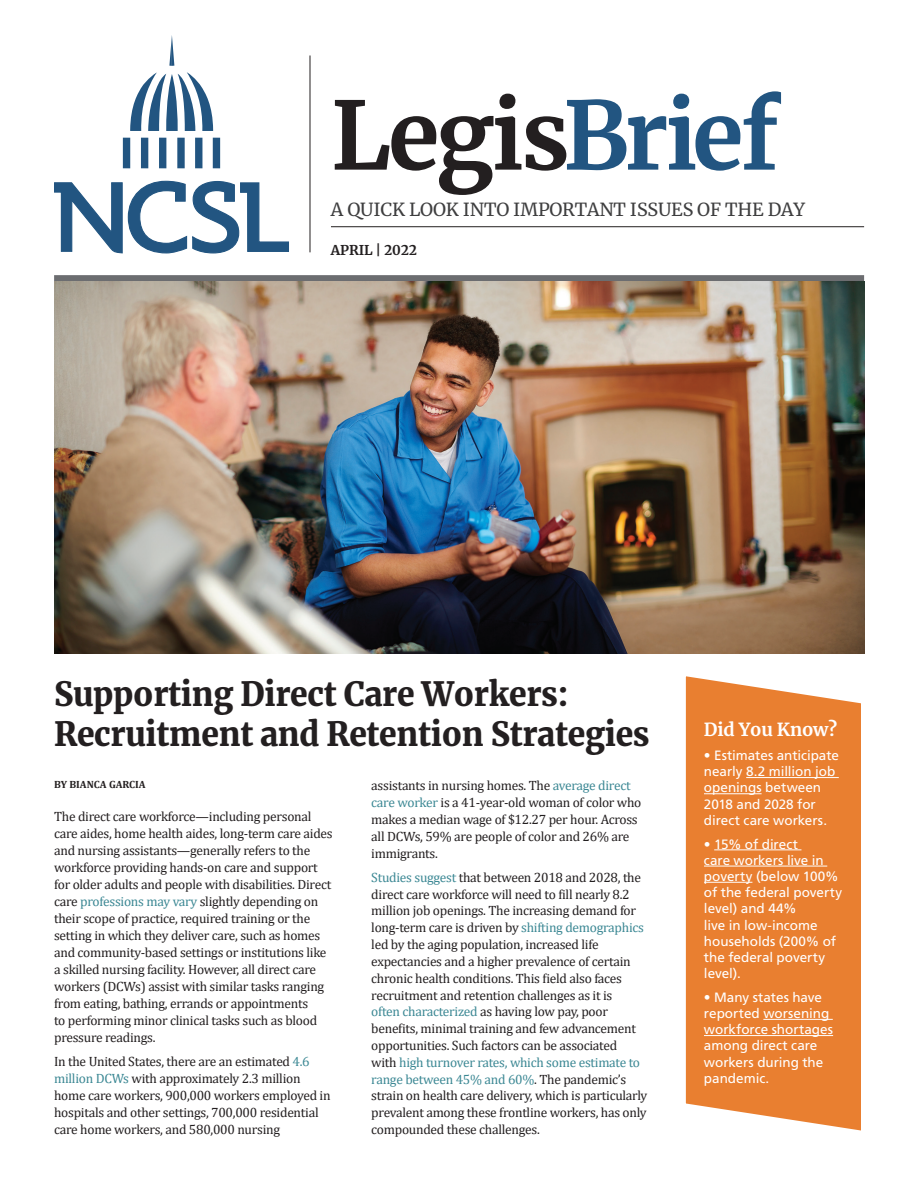
<style>
.page{position:relative;width:918px;height:1188px;background:#fff}
.page>*{position:absolute;margin:0;border:0;box-sizing:border-box;transform-origin:0 0}
.t1{font:700 93.9px "Merriweather";letter-spacing:-.03em;color:#231f20}
.t2{font:900 33.45px/40px "Merriweather";letter-spacing:-.01em;color:#231f20;scale:.95 1}
.t3{font:18px "Merriweather";letter-spacing:-.01em;color:#3e3e3f}
.t4{font:700 18px "Merriweather";letter-spacing:-.01em;color:#fff}
.t5{font:13.5px/16.8px "Cambria";letter-spacing:-.02em;color:#231f20}
.t6{font:13.5px/16.2px "Frutiger LT Std";letter-spacing:-.005em;color:#fff}
.t7{font:700 13.5px "Merriweather";letter-spacing:-.01em;color:#231f20}
.t8{font:700 10.5px "Cambria";color:#231f20}
.s1{color:#225581}
.s2{color:#3c8894}
</style>
<div class="page">
<div style="left:54px;top:275px;width:810px;height:6px;background:#6c6d70"></div>
<svg style="left:685px;top:676px;width:176px;height:455px;background:#ea873e"></svg>
<hr style="left:746px;top:777px;width:93px;height:1px;background:#fff">
<hr style="left:704px;top:793px;width:58px;height:1px;background:#fff">
<hr style="left:714px;top:850px;width:87px;height:1px;background:#fff">
<hr style="left:704px;top:866px;width:123px;height:1px;background:#fff">
<hr style="left:704px;top:882px;width:48px;height:1px;background:#fff">
<hr style="left:763px;top:1019px;width:70px;height:1px;background:#fff">
<hr style="left:704px;top:1035px;width:129px;height:1px;background:#fff">
<hr style="left:331px;top:226px;width:533px;height:1px;background:#231f20">
<hr style="left:310px;top:56px;width:1px;height:196px;background:#231f20">
<svg style="left:54px;top:180px;width:235px;height:74px"></svg>
<svg style="left:169px;top:35px;width:5px;height:31px"></svg>
<svg style="left:130px;top:72px;width:83px;height:59px"></svg>
<div style="left:195px;top:138px;width:7px;height:30px;background:#225581"></div>
<div style="left:213px;top:138px;width:7px;height:30px;background:#225581"></div>
<div style="left:177px;top:138px;width:8px;height:30px;background:#225581"></div>
<div style="left:159px;top:138px;width:7px;height:30px;background:#225581"></div>
<div style="left:141px;top:138px;width:7px;height:30px;background:#225581"></div>
<div style="left:123px;top:138px;width:7px;height:30px;background:#225581"></div>
<img style="left:54px;top:281px;width:810px;height:372px">
<h1 class="t1" style="left:331px;top:70px;width:450px">Legis<span class="s1">Brief</span></h1>
<h3 class="t3" style="left:331px;top:197px;width:476px">A QUICK LOOK INTO IMPORTANT ISSUES OF THE DAY</h3>
<p class="t7" style="left:331px;top:241px;width:87px">APRIL | 2022</p>
<h2 class="t2" style="left:54px;top:672px;width:628px">Supporting Direct Care Workers:<br>Recruitment and Retention Strategies</h2>
<p class="t8" style="left:54px;top:777px;width:93px">BY BIANCA GARCIA</p>
<p class="t5" style="left:54px;top:808px;width:280px">The direct care workforce—including personal care aides, home health aides, long-term care aides and nursing assistants—generally refers to the workforce providing hands-on care and support for older adults and people with disabilities. Direct care <span class="s2">professions may vary</span> slightly depending on their scope of practice, required training or the setting in which they deliver care, such as homes and community-based settings or institutions like a skilled nursing facility. However, all direct care workers (DCWs) assist with similar tasks ranging from eating, bathing, errands or appointments<br>to performing minor clinical tasks such as blood pressure readings.</p>
<p class="t5" style="left:54px;top:1053px;width:278px">In the United States, there are an estimated <span class="s2">4.6 million DCWs</span> with approximately 2.3 million home care workers, 900,000 workers employed in hospitals and other settings, 700,000 residential care home workers, and 580,000 nursing</p>
<p class="t5" style="left:371px;top:777px;width:272px">assistants in nursing homes. The <span class="s2">average direct care worker</span> is a 41-year-old woman of color who makes a median wage of $12.27 per hour. Across all DCWs, 59% are people of color and 26% are immigrants.</p>
<p class="t5" style="left:371px;top:869px;width:278px"><span class="s2">Studies suggest</span> that between 2018 and 2028, the direct care workforce will need to fill nearly 8.2 million job openings. The increasing demand for long-term care is driven by <span class="s2">shifting demographics </span>led by the aging population, increased life expectancies and a higher prevalence of certain chronic health conditions. This field also faces recruitment and retention challenges as it is<br><span class="s2">often characterized</span> as having low pay, poor benefits, minimal training and few advancement opportunities. Such factors can be associated<br>with <span class="s2">high turnover rates, which some estimate to range between 45% and 60%</span>. The pandemic’s strain on health care delivery, which is particularly prevalent among these frontline workers, has only compounded these challenges.</p>
<h3 class="t4" style="left:704px;top:717px;width:135px">Did You Know?</h3>
<p class="t6" style="left:704px;top:747px;width:137px">• Estimates anticipate nearly 8.2 million job openings between<br>2018 and 2028 for direct care workers.</p>
<p class="t6" style="left:704px;top:836px;width:140px">• 15% of direct<br>care workers live in poverty (below 100% of the federal poverty level) and 44%<br>live in low-income households (200% of the federal poverty level).</p>
<p class="t6" style="left:704px;top:989px;width:131px">• Many states have reported worsening workforce shortages among direct care workers during the pandemic.</p>
</div>
